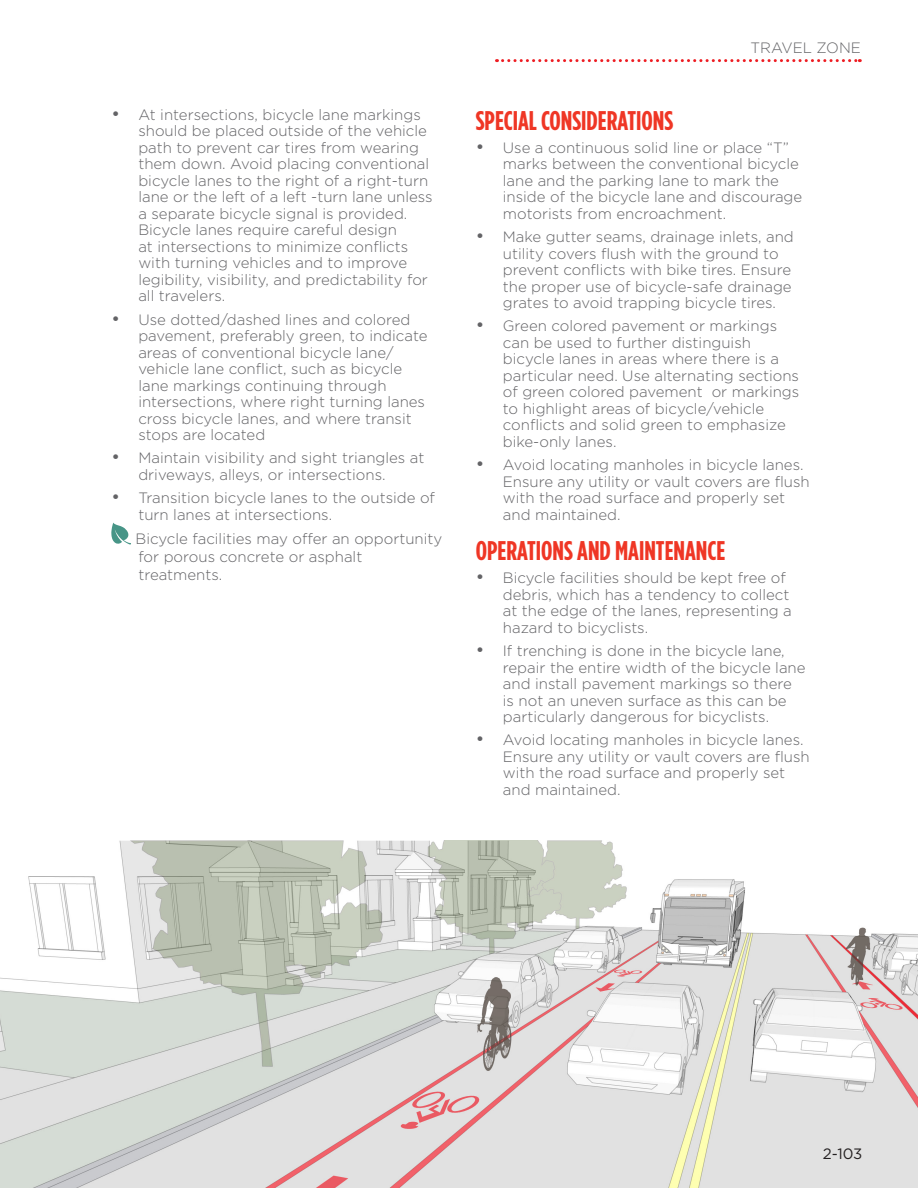
<style>
.page{position:relative;width:918px;height:1188px;background:#fff}
.page>*{position:absolute;margin:0;border:0;box-sizing:border-box;transform-origin:0 0}
.NNI_02-elements{font:700 27px "Gotham Condensed";color:#ef3625}
.green_infrastructure{font:300 15px/16.5px "Gotham";color:#636366}
.t1{font:15px "Gotham";color:#231f20}
.s1{font-weight:400;font-size:18px}
</style>
<div class="page">
<svg style="left:503px;top:59px;width:357px;height:3px"></svg>
<hr style="left:0;top:360px;width:1px;height:71px;background:#ee3725">
<svg style="left:111px;top:523px;width:20px;height:22px"></svg>
<img style="left:0;top:840px;width:918px;height:348px">
<p class="green_infrastructure" style="left:138px;top:106px;width:296px;text-indent:-27px"><span class="s1">•</span> At intersections, bicycle lane markings should be placed outside of the vehicle path to prevent car tires from wearing them down. Avoid placing conventional bicycle lanes to the right of a right-turn lane or the left of a left -turn lane unless a separate bicycle signal is provided.<br>Bicycle lanes require careful design<br>at intersections to minimize conflicts with turning vehicles and to improve legibility, visibility, and predictability for all travelers.</p>
<p class="green_infrastructure" style="left:138px;top:311px;width:291px;text-indent:-27px"><span class="s1">•</span> Use dotted/dashed lines and colored pavement, preferably green, to indicate areas of conventional bicycle lane/ vehicle lane conflict, such as bicycle lane markings continuing through intersections, where right turning lanes cross bicycle lanes, and where transit stops are located</p>
<p class="green_infrastructure" style="left:138px;top:450px;width:288px;text-indent:-27px"><span class="s1">•</span> Maintain visibility and sight triangles at driveways, alleys, or intersections.</p>
<p class="green_infrastructure" style="left:138px;top:489px;width:298px;text-indent:-27px"><span class="s1">•</span> Transition bicycle lanes to the outside of turn lanes at intersections.</p>
<p class="green_infrastructure" style="left:136px;top:530px;width:308px;line-height:18px">Bicycle facilities may offer an opportunity for porous concrete or asphalt treatments.</p>
<p class="green_infrastructure" style="left:751px;top:39px;width:112px">TRAVEL ZONE</p>
<p class="NNI_02-elements" style="left:476px;top:104px;width:199px">SPECIAL CONSIDERATIONS</p>
<p class="green_infrastructure" style="left:503px;top:139px;width:301px;text-indent:-27px"><span class="s1">•</span> Use a continuous solid line or place “T” marks between the conventional bicycle lane and the parking lane to mark the inside of the bicycle lane and discourage motorists from encroachment.</p>
<p class="green_infrastructure" style="left:503px;top:228px;width:292px;text-indent:-27px"><span class="s1">•</span> Make gutter seams, drainage inlets, and utility covers flush with the ground to prevent conflicts with bike tires. Ensure the proper use of bicycle-safe drainage grates to avoid trapping bicycle tires.</p>
<p class="green_infrastructure" style="left:503px;top:317px;width:298px;text-indent:-27px"><span class="s1">•</span> Green colored pavement or markings can be used to further distinguish bicycle lanes in areas where there is a particular need. Use alternating sections of green colored pavement or markings to highlight areas of bicycle/vehicle conflicts and solid green to emphasize bike-only lanes.</p>
<p class="green_infrastructure" style="left:503px;top:456px;width:308px;text-indent:-27px"><span class="s1">•</span> Avoid locating manholes in bicycle lanes.<br>Ensure any utility or vault covers are flush with the road surface and properly set and maintained.</p>
<p class="NNI_02-elements" style="left:476px;top:535px;width:251px">OPERATIONS AND MAINTENANCE</p>
<p class="green_infrastructure" style="left:503px;top:569px;width:291px;text-indent:-27px"><span class="s1">•</span> Bicycle facilities should be kept free of debris, which has a tendency to collect at the edge of the lanes, representing a hazard to bicyclists.</p>
<p class="green_infrastructure" style="left:503px;top:642px;width:304px;text-indent:-27px"><span class="s1">•</span> If trenching is done in the bicycle lane, repair the entire width of the bicycle lane and install pavement markings so there is not an uneven surface as this can be particularly dangerous for bicyclists.</p>
<p class="green_infrastructure" style="left:503px;top:731px;width:308px;text-indent:-27px"><span class="s1">•</span> Avoid locating manholes in bicycle lanes.<br>Ensure any utility or vault covers are flush with the road surface and properly set and maintained.</p>
<p class="t1" style="left:823px;top:1145px;width:41px">2-103</p>
</div>
